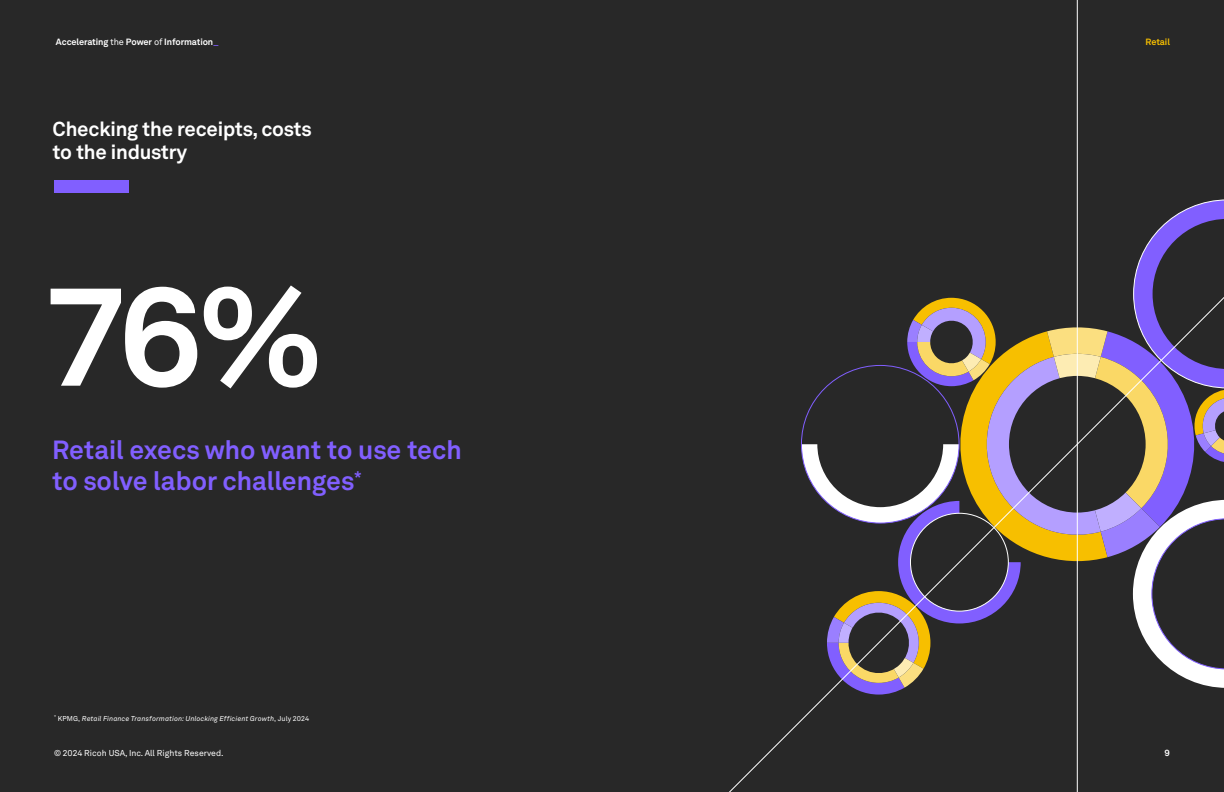
<style>
.page{position:relative;width:1224px;height:792px;background:#282828}
.page>*{position:absolute;margin:0;border:0;box-sizing:border-box;transform-origin:0 0}
.t1{font:700 140px "Akkurat LL";color:#fff}
.t2{font:700 26px/31px "Akkurat LL";color:#815fff}
.t3{font:700 20px/23px "Akkurat LL";letter-spacing:-.01em;color:#fff}
.t4{font:700 9px "Akkurat LL";letter-spacing:-.01em;color:#fff}
.t5{font:700 9px "Akkurat LL";letter-spacing:-.01em;color:#f7bf00}
.t6{font:8.5px "Akkurat LL";color:#fff}
.t7{font:italic 7px "Akkurat LL";letter-spacing:.02em;color:#fff}
.s1{font-weight:400}
.s2{color:#815fff}
.s3{font-style:normal}
</style>
<div class="page">
<hr style="left:1077px;top:0;width:1px;height:792px;background:#fff">
<svg style="left:729px;top:195px;width:495px;height:597px"></svg>
<div style="left:54px;top:180px;width:75px;height:12px;background:#815fff"></div>
<p class="t4" style="left:56px;top:34px;width:164px">Accelerating <span class="s1">the</span> Power <span class="s1">of</span> Information<span class="s2">_</span></p>
<p class="t5" style="left:1146px;top:35px;width:26px">Retail</p>
<h3 class="t3" style="left:53px;top:116px;width:261px">Checking the receipts, costs to the industry</h3>
<h1 class="t1" style="left:48px;top:228px;width:275px">76%</h1>
<h2 class="t2" style="left:52px;top:433px;width:411px">Retail execs who want to use tech to solve labor challenges<sup>*</sup></h2>
<p class="t7" style="left:54px;top:713px;width:257px"><sup>*</sup> <span class="s3">KPMG,</span> Retail Finance Transformation: Unlocking Efficient Growth<span class="s3">, July 2024</span></p>
<p class="t6" style="left:54px;top:747px;width:171px">© 2024 Ricoh USA, Inc. All Rights Reserved.</p>
<p class="t4" style="left:1165px;top:746px;width:7px">9</p>
</div>
